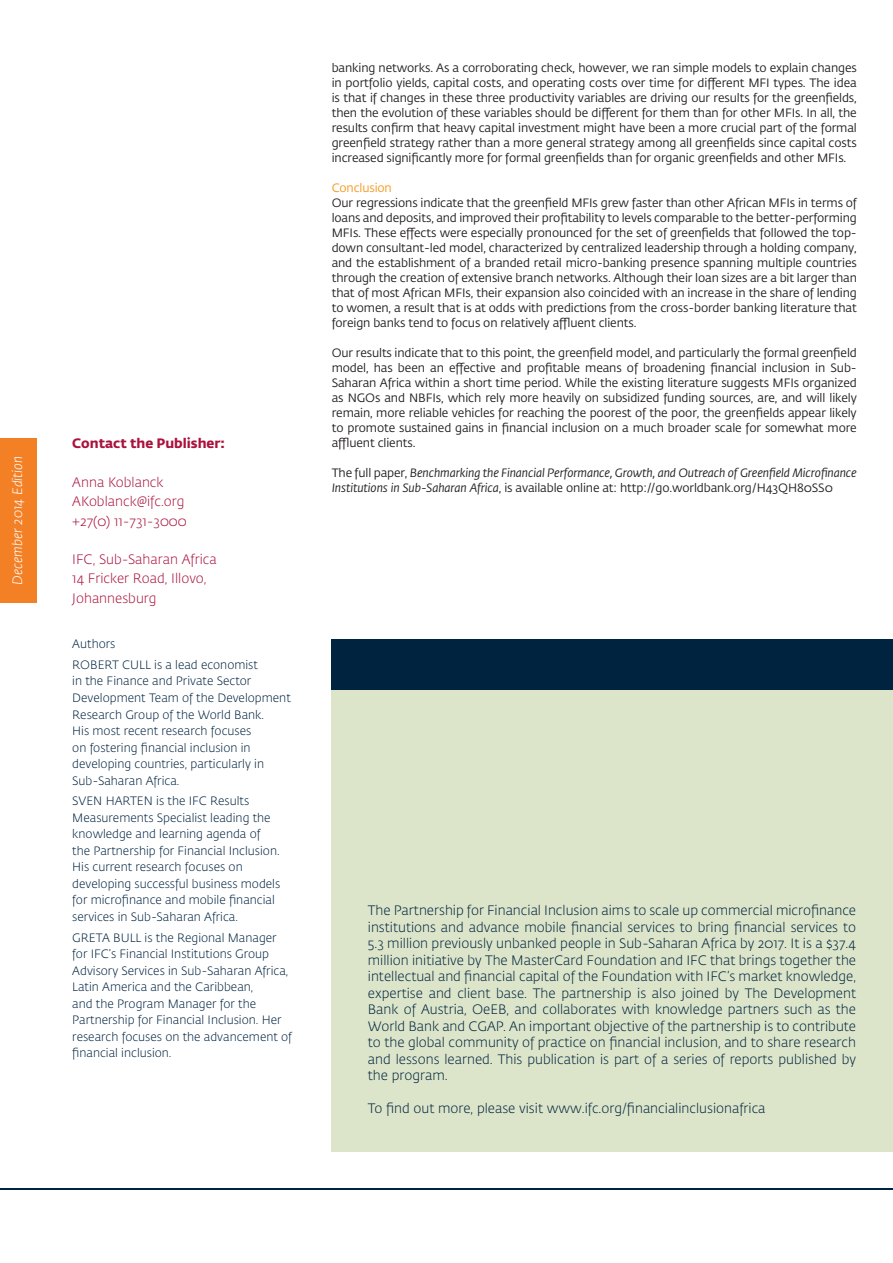
<style>
.page{position:relative;width:893px;height:1263px;background:#fff}
.page>*{position:absolute;margin:0;border:0;box-sizing:border-box;transform-origin:0 0}
.t1{font:300 13.5px/16.5px "Fedra Sans Std";color:#002340;text-align:justify}
.t2{font:300 13.5px "Fedra Sans Std";color:#ab123d}
.t3{font:700 13.5px "Fedra Sans Std";color:#ab123d}
.t4{font:italic 300 13.5px "Fedra Sans Std";color:#fff}
.t5{font:12px/15px "Fedra Sans Std";letter-spacing:-.01em;color:#231f20;text-align:justify}
.t6{font:300 12px/16.5px "Fedra Sans Std";color:#002340}
.t7{font:italic 12px/15px "Fedra Sans Std";letter-spacing:-.01em;color:#231f20}
.t8{font:12px "Fedra Sans Std";letter-spacing:-.01em;color:#f7981d}
.s1{font-style:normal}
</style>
<div class="page">
<div style="left:0;top:438px;width:36px;height:165px;background:#f48026"></div>
<div style="left:332px;top:690px;width:561px;height:461px;background:#dce5c9"></div>
<hr style="left:0;top:1188px;width:893px;height:1px;background:#002340">
<div style="left:332px;top:639px;width:561px;height:51px;background:#002340"></div>
<p class="t4" style="left:9px;top:584px;width:130px;rotate:-90deg">December 2014 Edition</p>
<p class="t3" style="left:72px;top:435px;width:154px">Contact the Publisher:</p>
<p class="t2" style="left:72px;top:474px;width:93px">Anna Koblanck</p>
<p class="t2" style="left:72px;top:493px;width:114px">AKoblanck@ifc.org</p>
<p class="t2" style="left:72px;top:513px;width:116px">+27(0) 11-731-3000</p>
<p class="t2" style="left:72px;top:551px;width:146px">IFC, Sub-Saharan Africa</p>
<p class="t2" style="left:72px;top:571px;width:136px">14 Fricker Road, Illovo,</p>
<p class="t2" style="left:72px;top:590px;width:86px">Johannesburg</p>
<p class="t6" style="left:72px;top:636px;width:45px">Authors</p>
<p class="t6" style="left:72px;top:657px;width:220px">ROBERT CULL is a lead economist<br>in the Finance and Private Sector Development Team of the Development Research Group of the World Bank.<br>His most recent research focuses<br>on fostering financial inclusion in developing countries, particularly in Sub-Saharan Africa.</p>
<p class="t6" style="left:72px;top:793px;width:209px">SVEN HARTEN is the IFC Results Measurements Specialist leading the knowledge and learning agenda of the Partnership for Financial Inclusion.<br>His current research focuses on developing successful business models for microfinance and mobile financial services in Sub-Saharan Africa.</p>
<p class="t6" style="left:72px;top:929px;width:221px">GRETA BULL is the Regional Manager for IFC’s Financial Institutions Group Advisory Services in Sub-Saharan Africa, Latin America and the Caribbean,<br>and the Program Manager for the Partnership for Financial Inclusion. Her research focuses on the advancement of financial inclusion.</p>
<p class="t5" style="left:332px;top:60px;width:527px">banking networks. As a corroborating check, however, we ran simple models to explain changes in portfolio yields, capital costs, and operating costs over time for different MFI types. The idea is that if changes in these three productivity variables are driving our results for the greenfields, then the evolution of these variables should be different for them than for other MFIs. In all, the results confirm that heavy capital investment might have been a more crucial part of the formal greenfield strategy rather than a more general strategy among all greenfields since capital costs increased significantly more for formal greenfields than for organic greenfields and other MFIs.</p>
<p class="t8" style="left:332px;top:181px;width:62px">Conclusion</p>
<p class="t5" style="left:332px;top:195px;width:527px">Our regressions indicate that the greenfield MFIs grew faster than other African MFIs in terms of loans and deposits, and improved their profitability to levels comparable to the better-performing MFIs. These effects were especially pronounced for the set of greenfields that followed the top&shy;down consultant-led model, characterized by centralized leadership through a holding company, and the establishment of a branded retail micro-banking presence spanning multiple countries through the creation of extensive branch networks. Although their loan sizes are a bit larger than that of most African MFIs, their expansion also coincided with an increase in the share of lending to women, a result that is at odds with predictions from the cross-border banking literature that foreign banks tend to focus on relatively affluent clients.</p>
<p class="t5" style="left:332px;top:345px;width:527px">Our results indicate that to this point, the greenfield model, and particularly the formal greenfield model, has been an effective and profitable means of broadening financial inclusion in Sub-Saharan Africa within a short time period. While the existing literature suggests MFIs organized as NGOs and NBFIs, which rely more heavily on subsidized funding sources, are, and will likely remain, more reliable vehicles for reaching the poorest of the poor, the greenfields appear likely to promote sustained gains in financial inclusion on a much broader scale for somewhat more affluent clients.</p>
<p class="t7" style="left:332px;top:465px;width:527px"><span class="s1">The full paper,</span> Benchmarking the Financial Performance, Growth, and Outreach of Greenfield Microfinance<br>Institutions in Sub-Saharan Africa<span class="s1">, is available online at: http://go.worldbank.org/H43QH80SS0</span></p>
<p class="t1" style="left:368px;top:902px;width:490px">The Partnership for Financial Inclusion aims to scale up commercial microfinance institutions and advance mobile financial services to bring financial services to 5.3 million previously unbanked people in Sub-Saharan Africa by 2017. It is a $37.4 million initiative by The MasterCard Foundation and IFC that brings together the intellectual and financial capital of the Foundation with IFC’s market knowledge, expertise and client base. The partnership is also joined by The Development Bank of Austria, OeEB, and collaborates with knowledge partners such as the World Bank and CGAP. An important objective of the partnership is to contribute to the global community of practice on financial inclusion, and to share research and lessons learned. This publication is part of a series of reports published by the program.</p>
<p class="t1" style="left:368px;top:1100px;width:399px">To find out more, please visit www.ifc.org/financialinclusionafrica</p>
</div>
